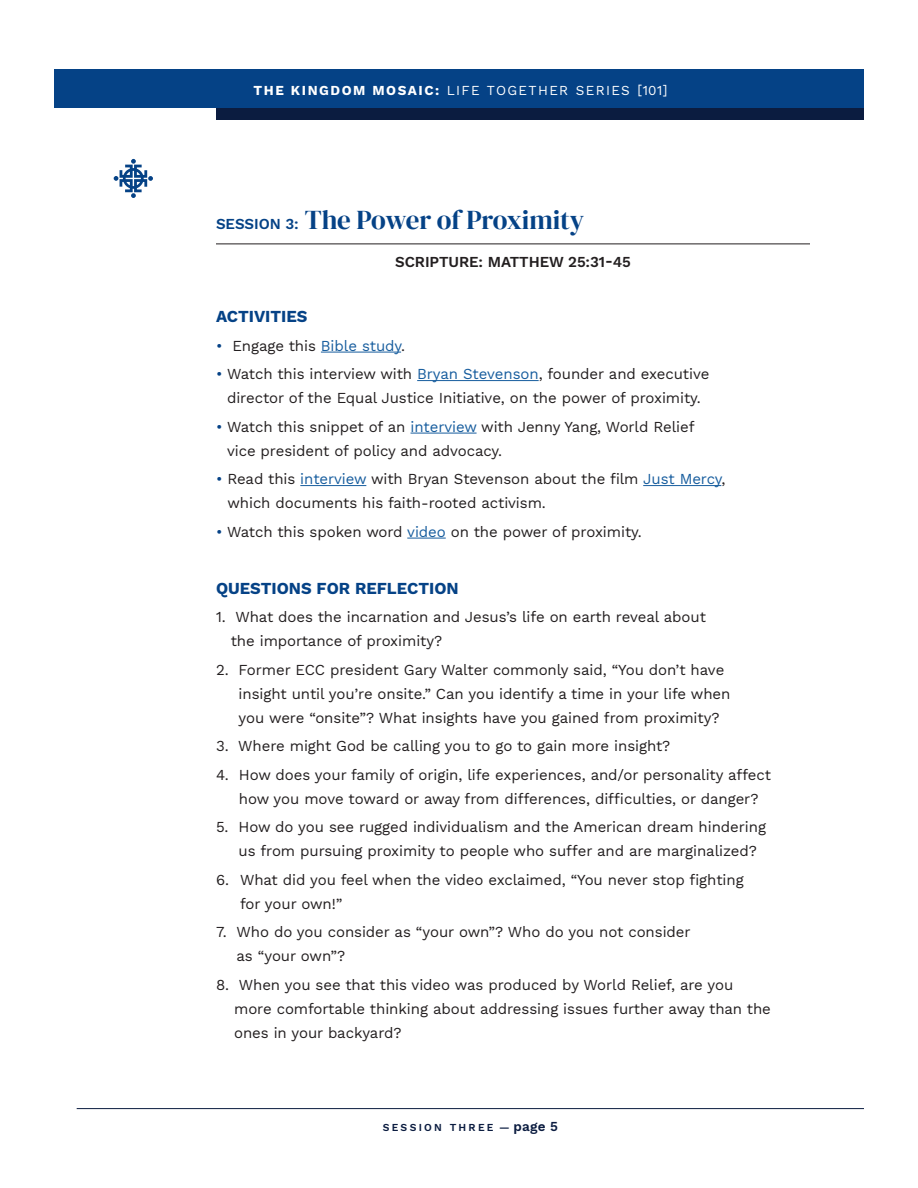
<style>
.page{position:relative;width:918px;height:1188px;background:#fff}
.page>*{position:absolute;margin:0;border:0;box-sizing:border-box;transform-origin:0 0}
.Session_Heading{font:27px "DM Serif Display";letter-spacing:-.005em;color:#054286}
.Subhead{font:16.5px "Work Sans";color:#054286}
.Body{font:15px/24px "Work Sans";letter-spacing:-.005em;color:#231f20}
.Scripture{font:15px "Work Sans";letter-spacing:-.005em;color:#231f20}
.t1{font:13.5px "Work Sans";letter-spacing:.1em;color:#fff}
.Scripture-2{font:10.5px "Work Sans";letter-spacing:.215em;color:#0b1c40}
.s1{font-family:"Work Sans";font-size:15px}
.s2{color:#054286}
.s3{color:#175d9e}
.s4{font-size:13.5px}
</style>
<div class="page">
<div style="left:54px;top:70px;width:810px;height:38px;background:#054286"></div>
<svg style="left:114px;top:159px;width:39px;height:39px"></svg>
<div style="left:216px;top:108px;width:648px;height:12px;background:#0b1c40"></div>
<hr style="left:216px;top:244px;width:594px;height:1px;background:#231f20">
<hr style="left:321px;top:352px;width:80px;height:1px;background:#175d9e">
<hr style="left:417px;top:380px;width:122px;height:1px;background:#175d9e">
<hr style="left:411px;top:433px;width:66px;height:1px;background:#175d9e">
<hr style="left:300px;top:485px;width:66px;height:1px;background:#175d9e">
<hr style="left:643px;top:485px;width:78px;height:1px;background:#175d9e">
<hr style="left:407px;top:538px;width:39px;height:1px;background:#175d9e">
<hr style="left:77px;top:1108px;width:787px;height:1px;background:#0b1c40">
<p class="t1" style="left:254px;top:80px;width:416px">THE KINGDOM MOSAIC: LIFE TOGETHER SERIES [101]</p>
<p class="Session_Heading" style="left:216px;top:204px;width:370px"><span class="s1">SESSION 3:</span> The Power of Proximity</p>
<p class="Scripture" style="left:395px;top:250px;width:237px">SCRIPTURE: MATTHEW 25:31-45</p>
<p class="Subhead" style="left:216px;top:304px;width:93px">ACTIVITIES</p>
<p class="Body" style="left:216px;top:333px;width:191px"><span class="s2">•</span> Engage this <span class="s3">Bible study</span>.</p>
<p class="Body" style="left:216px;top:361px;width:495px;text-align:center"><span class="s2">•</span> Watch this interview with <span class="s3">Bryan Stevenson</span>, founder and executive director of the Equal Justice Initiative, on the power of proximity.</p>
<p class="Body" style="left:227px;top:414px;width:469px;text-indent:-11px"><span class="s2">•</span> Watch this snippet of an <span class="s3">interview</span> with Jenny Yang, World Relief vice president of policy and advocacy.</p>
<p class="Body" style="left:227px;top:466px;width:499px;text-indent:-11px"><span class="s2">•</span> Read this <span class="s3">interview</span> with Bryan Stevenson about the film <span class="s3">Just Mercy</span>, which documents his faith-rooted activism.</p>
<p class="Body" style="left:216px;top:519px;width:427px"><span class="s2">•</span> Watch this spoken word <span class="s3">video</span> on the power of proximity.</p>
<p class="Subhead" style="left:216px;top:575px;width:244px">QUESTIONS FOR REFLECTION</p>
<p class="Body" style="left:231px;top:604px;width:477px;text-indent:-15px">1. What does the incarnation and Jesus’s life on earth reveal about the importance of proximity?</p>
<p class="Body" style="left:239px;top:657px;width:493px;text-indent:-23px">2. Former ECC president Gary Walter commonly said, “You don’t have insight until you’re onsite.” Can you identify a time in your life when you were “onsite”? What insights have you gained from proximity?</p>
<p class="Body" style="left:216px;top:733px;width:456px">3. Where might God be calling you to go to gain more insight?</p>
<p class="Body" style="left:239px;top:762px;width:534px;text-indent:-23px">4. How does your family of origin, life experiences, and/or personality affect how you move toward or away from differences, difficulties, or danger?</p>
<p class="Body" style="left:239px;top:814px;width:529px;text-indent:-23px">5. How do you see rugged individualism and the American dream hindering us from pursuing proximity to people who suffer and are marginalized?</p>
<p class="Body" style="left:240px;top:867px;width:505px;text-indent:-24px">6. What did you feel when the video exclaimed, “You never stop fighting for your own!”</p>
<p class="Body" style="left:237px;top:919px;width:456px;text-indent:-21px">7. Who do you consider as “your own”? Who do you not consider as “your own”?</p>
<p class="Body" style="left:234px;top:972px;width:538px;text-indent:-18px">8. When you see that this video was produced by World Relief, are you more comfortable thinking about addressing issues further away than the ones in your backyard?</p>
<p class="Scripture-2" style="left:383px;top:1120px;width:177px">SESSION THREE — <span class="s4">page 5</span></p>
</div>
